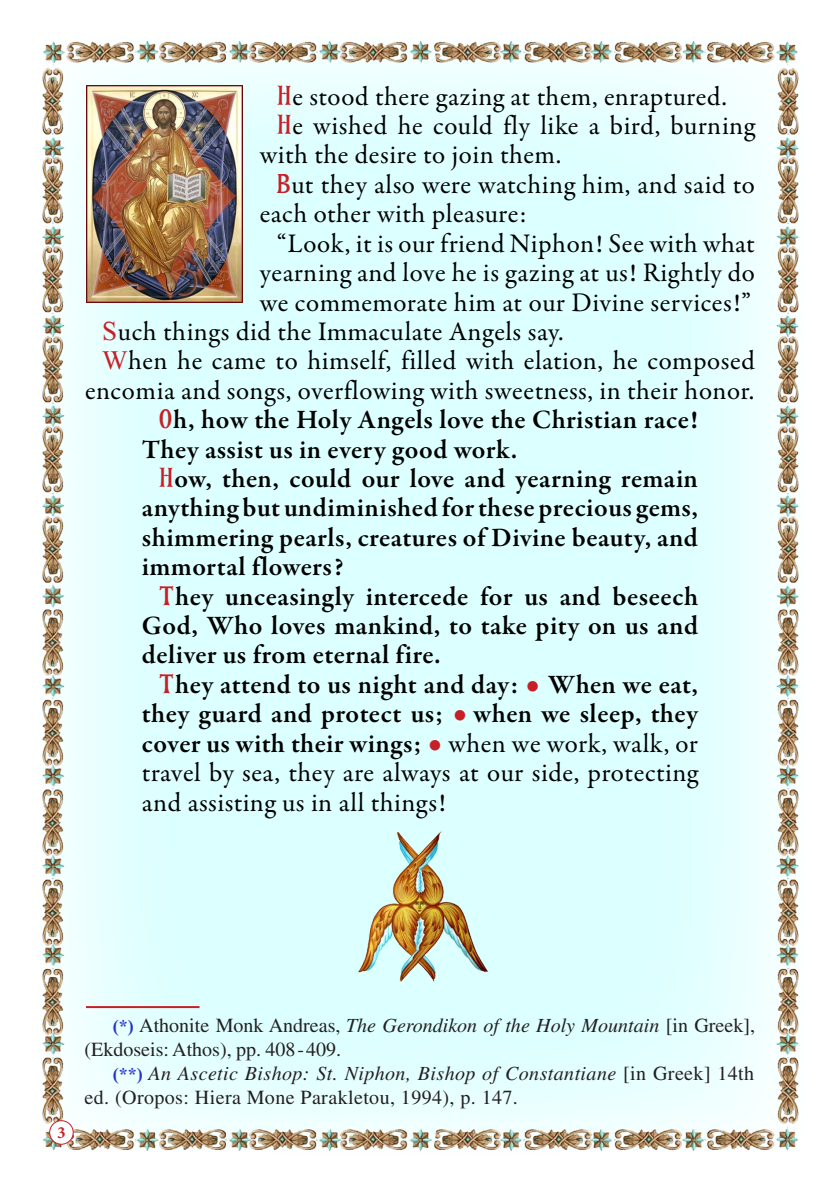
<style>
.page{position:relative;width:840px;height:1191px;background:#fff}
.page>*{position:absolute;margin:0;border:0;box-sizing:border-box;transform-origin:0 0}
.t1{font:600 27px/29.4px "Garamond Premr Pro";letter-spacing:.015em;color:#000;text-align:justify}
.t2{font:27px/29.4px "Garamond Premr Pro";letter-spacing:.02em;color:#000}
.t3{font:20px/24px "CTOS Times Pro";letter-spacing:.02em;color:#231f20}
.t4{font:20px/24px "CTOS Times Pro";color:#231f20}
.t5{font:700 17px "Minion Pro";color:#c62026}
.s1{font-family:"BYZIMAK";color:#c62026}
.s2{font-family:"BYZIMAK";font-weight:400;color:#c62026}
.s3{font-family:"Times New Roman";font-weight:400;font-size:24px;color:#c62026}
.s4{font-weight:400}
.s5{font-family:"CTOS New Times Bold Test 1";font-size:18px;color:#2534d0}
.s6{font-style:italic}
</style>
<div class="page">
<img style="left:42px;top:41px;width:757px;height:1110px">
<hr style="left:86px;top:1006px;width:113px;height:2px;background:#c62026">
<img style="left:86px;top:85px;width:157px;height:218px">
<div style="left:50px;top:1120px;width:23px;height:24px;background:#fff;border-radius:50%"></div>
<div style="left:49px;top:1120px;width:24px;height:24px;border:1px solid #c62026;border-radius:50%"></div>
<img style="left:348px;top:821px;width:146px;height:164px">
<p class="t2" style="left:277px;top:82px;width:451px"><span class="s1">H</span>e stood there gazing at them, enraptured.</p>
<p class="t2" style="left:260px;top:111px;width:496px;text-indent:17px"><span class="s1">H</span>e wished he could fly like a bird, burning with the desire to join them.</p>
<p class="t2" style="left:260px;top:170px;width:496px;text-indent:17px"><span class="s1">B</span>ut they also were watching him, and said to each other with pleasure:</p>
<p class="t2" style="left:260px;top:229px;width:496px;text-align:justify;text-indent:17px">“Look, it is our friend Niphon! See with what yearning and love he is gazing at us! Rightly do we commemorate him at our Divine services!”</p>
<p class="t2" style="left:102px;top:317px;width:463px"><span class="s1">S</span>uch things did the Immaculate Angels say.</p>
<p class="t2" style="left:85px;top:347px;width:671px;text-align:right"><span class="s1">W</span>hen he came to himself, filled with elation, he composed encomia and songs, overflowing with sweetness, in their honor.</p>
<p class="t1" style="left:142px;top:405px;width:557px;text-indent:17px"><span class="s2">O</span>h, how the Holy Angels love the Christian race!<br>They assist us in every good work.</p>
<p class="t1" style="left:142px;top:464px;width:557px;text-indent:17px"><span class="s2">H</span>ow, then, could our love and yearning remain anything but undiminished for these precious gems, shimmering pearls, creatures of Divine beauty, and immortal flowers?</p>
<p class="t1" style="left:142px;top:582px;width:557px;text-indent:17px"><span class="s2">T</span>hey unceasingly intercede for us and beseech God, Who loves mankind, to take pity on us and deliver us from eternal fire.</p>
<p class="t1" style="left:142px;top:670px;width:557px;text-indent:17px"><span class="s2">T</span>hey attend to us night and day: <span class="s3">●</span> When we eat, they guard and protect us; <span class="s3">●</span> when we sleep, they cover us with their wings; <span class="s3">●</span> <span class="s4">when we work, walk, or travel by sea, they are always at our side, protecting and assisting us in all things!</span></p>
<p class="t5" style="left:57px;top:1120px;width:10px">3</p>
<p class="t4" style="left:84px;top:1013px;width:671px;text-indent:28px"><span class="s5">(*)</span> Athonite Monk Andreas, <span class="s6">Τhe Gerondikon of the Holy Mountain</span> [in Greek], (Ekdoseis: Athos), pp. 408-409.</p>
<p class="t3" style="left:84px;top:1061px;width:670px;text-indent:28px"><span class="s5">(**)</span> <span class="s6">An Ascetic Bishop: St. Niphon, Bishop of Constantiane</span> [in Greek] 14th ed. (Oropos: Hiera Mone Parakletou, 1994), p. 147.</p>
</div>
